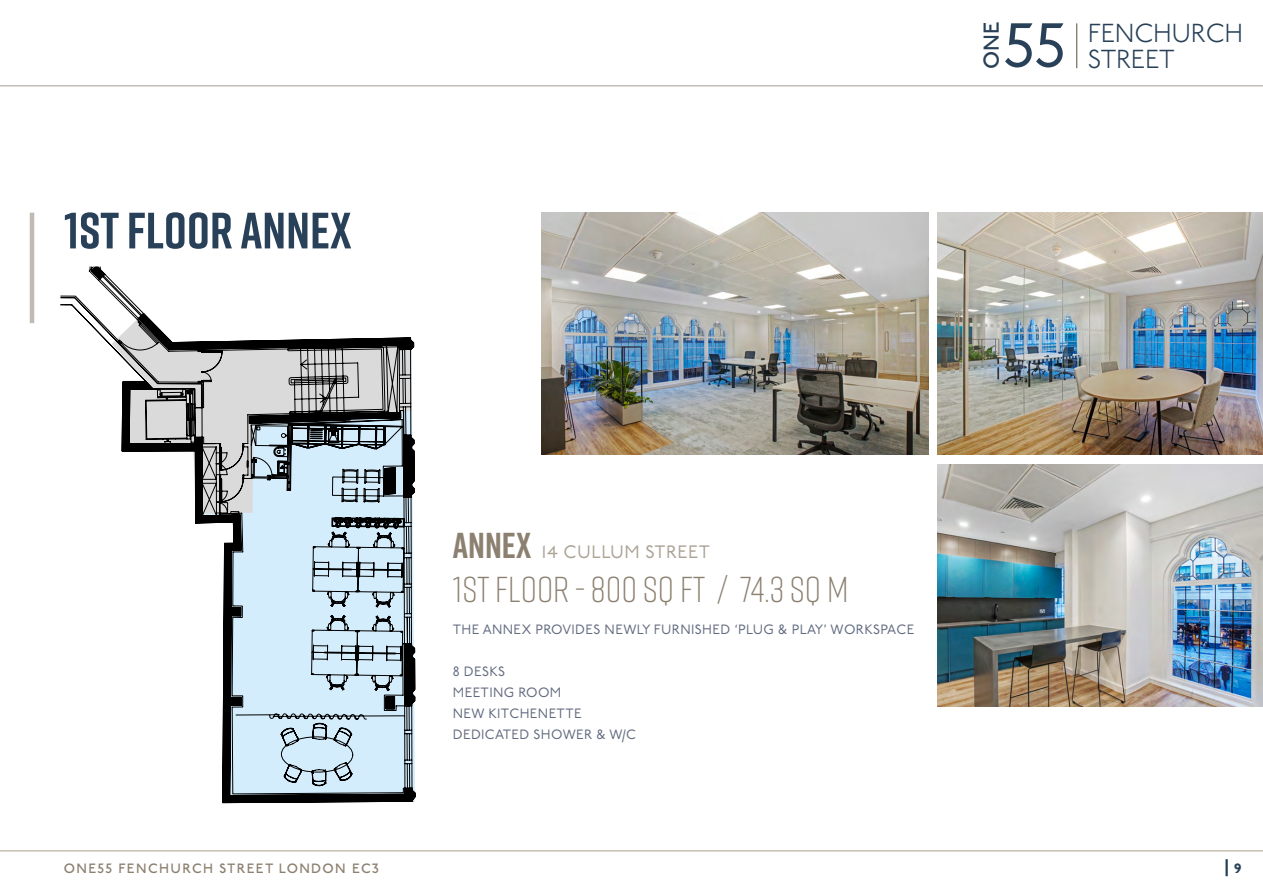
<style>
.page{position:relative;width:1263px;height:893px;background:#fff}
.page>*{position:absolute;margin:0;border:0;box-sizing:border-box;transform-origin:0 0}
.t1{font:61.8px "P22 Underground";color:#294158}
.t2{font:700 51px "Rift";color:#294158}
.t3{font:300 36px "Rift";color:#8c8070}
.t4{font:700 36px "Rift";color:#8c8070}
.t5{font:300 25.95px/26px "P22 Underground";letter-spacing:-.015em;color:#294158}
.t6{font:500 21.6px "P22 Underground";color:#294158}
.t7{font:18px "P22 Underground";letter-spacing:.025em;color:#aca296}
.t8{font:13.5px/21px "P22 Underground";letter-spacing:.025em;color:#616b7f}
.t9{font:500 13.5px "P22 Underground";letter-spacing:.1em;color:#8c8070}
.t10{font:800 13.5px "P22 Underground";color:#294158}
</style>
<div class="page">
<hr style="left:1076px;top:23px;width:1px;height:45px;background:#8c8070">
<hr style="left:0;top:850px;width:1263px;height:1px;background:#c2bab1">
<hr style="left:1225px;top:859px;width:3px;height:17px;background:#294158">
<hr style="left:0;top:85px;width:1263px;height:1px;background:#c2bab1">
<hr style="left:30px;top:213px;width:4px;height:110px;background:#c2bab1">
<img style="left:938px;top:213px;width:325px;height:241px">
<img style="left:938px;top:464px;width:325px;height:242px">
<img style="left:542px;top:213px;width:386px;height:241px">
<svg style="left:60px;top:266px;width:356px;height:538px"></svg>
<h2 class="t2" style="left:64px;top:194px;width:289px">1ST FLOOR ANNEX</h2>
<h3 class="t6" style="left:979px;top:69px;width:48px;rotate:-90deg">ONE</h3>
<h1 class="t1" style="left:1003px;top:11px;width:63px">55</h1>
<h3 class="t5" style="left:1088px;top:21px;width:157px">FENCHURCH<br>STREET</h3>
<h3 class="t4" style="left:453px;top:519px;width:80px">ANNEX</h3>
<h3 class="t3" style="left:453px;top:564px;width:397px">1ST FLOOR - 800 SQ FT / 74.3 SQ M</h3>
<p class="t8" style="left:453px;top:619px;width:463px">THE ANNEX PROVIDES NEWLY FURNISHED ‘PLUG &amp; PLAY’ WORKSPACE</p>
<p class="t8" style="left:453px;top:661px;width:185px">8 DESKS<br>MEETING ROOM<br>NEW KITCHENETTE<br>DEDICATED SHOWER &amp; W/C</p>
<h3 class="t7" style="left:542px;top:541px;width:170px">14 CULLUM STREET</h3>
<p class="t9" style="left:64px;top:860px;width:317px">ONE55 FENCHURCH STREET LONDON EC3</p>
<p class="t10" style="left:1234px;top:860px;width:9px">9</p>
</div>
